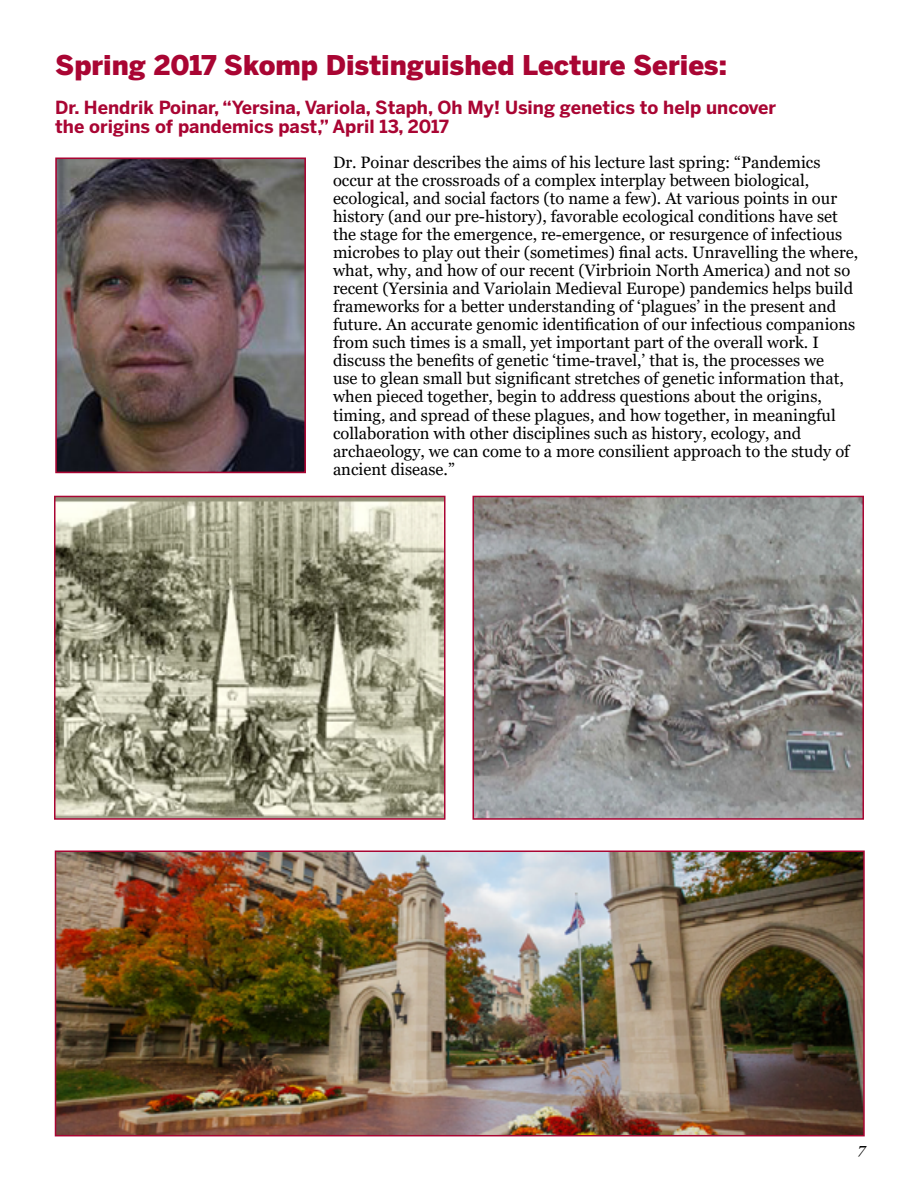
<style>
.page{position:relative;width:918px;height:1188px;background:#fff}
.page>*{position:absolute;margin:0;border:0;box-sizing:border-box;transform-origin:0 0}
.t1{font:900 27px "Benton Sans";color:#a90533}
.t2{font:700 18px/19.4px "Benton Sans";color:#a90533}
.t3{font:16.5px/18px "Georgia";color:#000}
.t4{font:italic 15px "Georgia";color:#000}
</style>
<div class="page">
<img style="left:57px;top:499px;width:386px;height:318px">
<div style="left:54px;top:496px;width:392px;height:324px;border:2px solid #a90533"></div>
<img style="left:475px;top:499px;width:386px;height:318px">
<div style="left:472px;top:496px;width:392px;height:324px;border:2px solid #a90533"></div>
<img style="left:58px;top:161px;width:245px;height:309px">
<div style="left:55px;top:158px;width:251px;height:315px;border:2px solid #a90533"></div>
<img style="left:58px;top:853px;width:804px;height:280px">
<div style="left:55px;top:850px;width:810px;height:286px;border:2px solid #a90533"></div>
<h1 class="t1" style="left:55px;top:48px;width:673px">Spring 2017 Skomp Distinguished Lecture Series:</h1>
<p class="t2" style="left:55px;top:98px;width:722px">Dr. Hendrik Poinar, “Yersina, Variola, Staph, Oh My! Using genetics to help uncover the origins of pandemics past,” April 13, 2017</p>
<p class="t3" style="left:333px;top:154px;width:527px">Dr. Poinar describes the aims of his lecture last spring: “Pandemics occur at the crossroads of a complex interplay between biological, ecological, and social factors (to name a few). At various points in our history (and our pre-history), favorable ecological conditions have set the stage for the emergence, re-emergence, or resurgence of infectious microbes to play out their (sometimes) final acts. Unravelling the where, what, why, and how of our recent (Virbrioin North America) and not so recent (Yersinia and Variolain Medieval Europe) pandemics helps build frameworks for a better understanding of ‘plagues’ in the present and future. An accurate genomic identification of our infectious companions from such times is a small, yet important part of the overall work. I discuss the benefits of genetic ‘time-travel,’ that is, the processes we<br>use to glean small but significant stretches of genetic information that, when pieced together, begin to address questions about the origins, timing, and spread of these plagues, and how together, in meaningful collaboration with other disciplines such as history, ecology, and archaeology, we can come to a more consilient approach to the study of ancient disease.”</p>
<p class="t4" style="left:858px;top:1140px;width:9px">7</p>
</div>
